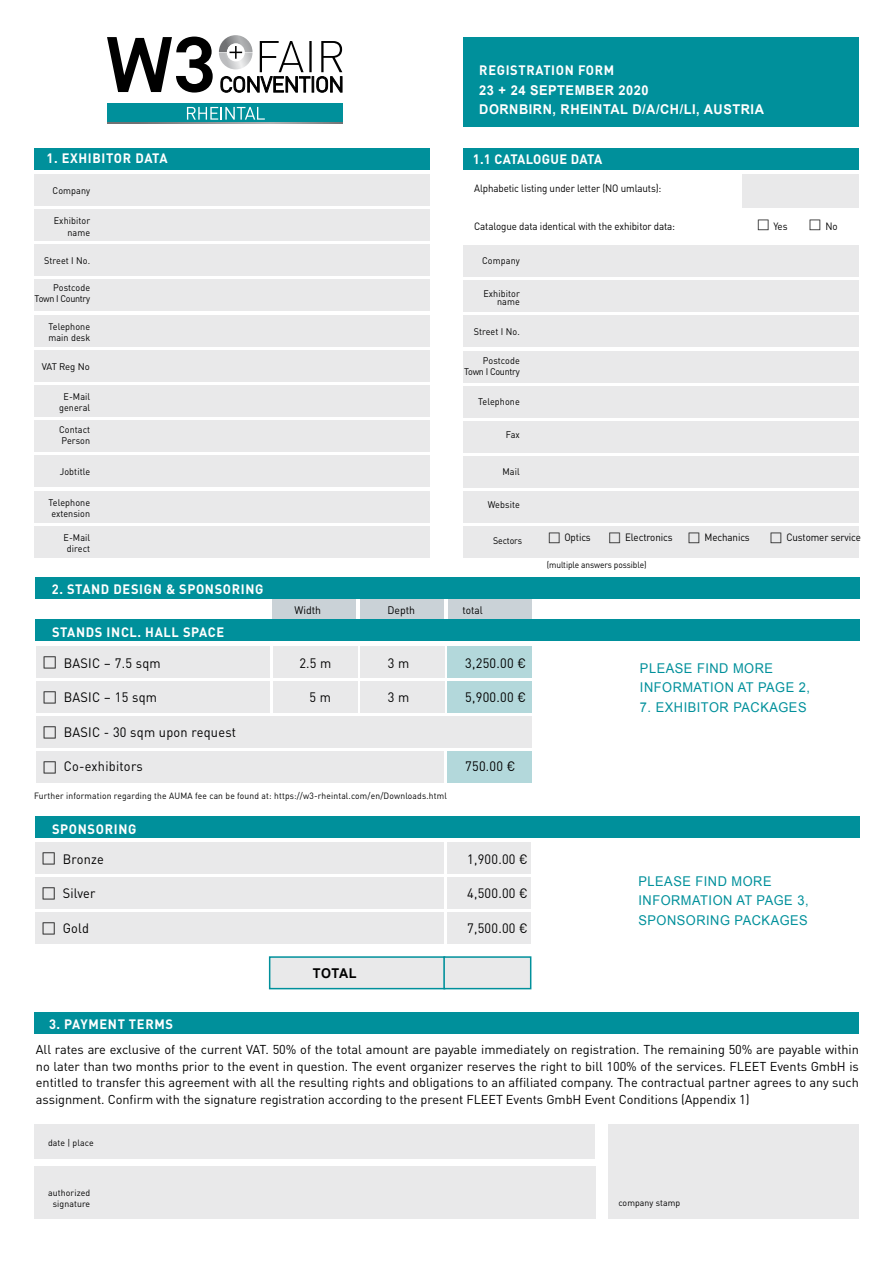
<style>
.page{position:relative;width:893px;height:1263px;background:#fff}
.page>*{position:absolute;margin:0;border:0;box-sizing:border-box;transform-origin:0 0}
.t1{font:13.5px "DINOT";letter-spacing:.02em;color:#000;scale:.94 1}
.t2{font:13.5px/19.5px "Arial";letter-spacing:.04em;color:#00909b;scale:.95 1}
.t3{font:700 13.5px "DINOT";letter-spacing:.05em;color:#fff;scale:.95 1}
.t4{font:700 13.5px/19.5px "Arial";letter-spacing:.04em;color:#fff;scale:.95 1}
.t5{font:700 13.5px "DINOT";letter-spacing:.02em;color:#fff;scale:.95 1}
.t6{font:700 13.5px "Arial";letter-spacing:.04em;color:#000;scale:.94 1}
.t7{font:12.75px/16.5px "DINOT";letter-spacing:-.005em;color:#000;text-align:justify}
.t8{font:10.8px "DINOT";color:#000}
.t9{font:10.8px "DINOT";color:#000;scale:.93 1}
.t10{font:10.5px "DINOT";letter-spacing:-.01em;color:#000;scale:.93 1}
.t11{font:9.6px/11.1px "DINOT";letter-spacing:.01em;color:#000;scale:.94 1}
.t12{font:9.6px/11.1px "DINOT";letter-spacing:-.025em;color:#000;text-align:right;scale:.94 1}
.t13{font:9.6px "DINOT";letter-spacing:.01em;color:#000}
.t14{font:9.45px "DINOT";letter-spacing:-.01em;color:#000;scale:.93 1}
.t15{font:9px "DINOT";letter-spacing:.01em;color:#000;scale:.94 1}
.t16{font:9px/10.5px "DINOT";letter-spacing:.01em;color:#000;text-align:center}
.t17{font:9px "DINOT";letter-spacing:-.01em;color:#000;scale:.93 1}
</style>
<div class="page">
<div style="left:272px;top:594px;width:84px;height:30px;background:#cad2d7"></div>
<div style="left:360px;top:594px;width:84px;height:30px;background:#cad2d7"></div>
<div style="left:448px;top:594px;width:84px;height:30px;background:#cad2d7"></div>
<div style="left:34px;top:174px;width:395px;height:32px;background:#e9e9ea"></div>
<div style="left:34px;top:209px;width:395px;height:32px;background:#e9e9ea"></div>
<div style="left:34px;top:244px;width:395px;height:32px;background:#e9e9ea"></div>
<div style="left:34px;top:280px;width:395px;height:31px;background:#e9e9ea"></div>
<div style="left:34px;top:315px;width:395px;height:31px;background:#e9e9ea"></div>
<div style="left:34px;top:350px;width:395px;height:32px;background:#e9e9ea"></div>
<div style="left:34px;top:385px;width:395px;height:32px;background:#e9e9ea"></div>
<div style="left:34px;top:420px;width:395px;height:32px;background:#e9e9ea"></div>
<div style="left:34px;top:456px;width:395px;height:31px;background:#e9e9ea"></div>
<div style="left:463px;top:245px;width:396px;height:32px;background:#e9e9ea"></div>
<div style="left:463px;top:280px;width:396px;height:32px;background:#e9e9ea"></div>
<div style="left:463px;top:316px;width:396px;height:31px;background:#e9e9ea"></div>
<div style="left:463px;top:351px;width:396px;height:31px;background:#e9e9ea"></div>
<div style="left:463px;top:386px;width:396px;height:32px;background:#e9e9ea"></div>
<div style="left:463px;top:421px;width:396px;height:32px;background:#e9e9ea"></div>
<div style="left:463px;top:456px;width:396px;height:32px;background:#e9e9ea"></div>
<div style="left:463px;top:491px;width:396px;height:32px;background:#e9e9ea"></div>
<div style="left:463px;top:526px;width:396px;height:32px;background:#e9e9ea"></div>
<div style="left:34px;top:526px;width:395px;height:32px;background:#e9e9ea"></div>
<div style="left:34px;top:148px;width:395px;height:22px;background:#00909b"></div>
<div style="left:35px;top:577px;width:825px;height:22px;background:#00909b"></div>
<div style="left:35px;top:619px;width:825px;height:22px;background:#00909b"></div>
<div style="left:35px;top:816px;width:825px;height:22px;background:#00909b"></div>
<div style="left:35px;top:842px;width:409px;height:31px;background:#e9e9ea"></div>
<div style="left:447px;top:912px;width:84px;height:32px;background:#e9e9ea"></div>
<div style="left:447px;top:877px;width:84px;height:32px;background:#e9e9ea"></div>
<div style="left:447px;top:842px;width:84px;height:31px;background:#e9e9ea"></div>
<div style="left:35px;top:912px;width:409px;height:32px;background:#e9e9ea"></div>
<div style="left:35px;top:877px;width:409px;height:32px;background:#e9e9ea"></div>
<div style="left:742px;top:174px;width:117px;height:34px;background:#e9e9ea"></div>
<div style="left:34px;top:491px;width:395px;height:32px;background:#e9e9ea"></div>
<div style="left:463px;top:148px;width:396px;height:22px;background:#00909b"></div>
<div style="left:36px;top:646px;width:234px;height:31px;background:#e9e9ea"></div>
<div style="left:448px;top:646px;width:84px;height:31px;background:#b3d8db"></div>
<div style="left:448px;top:681px;width:84px;height:32px;background:#b3d8db"></div>
<div style="left:448px;top:751px;width:84px;height:31px;background:#b3d8db"></div>
<div style="left:360px;top:646px;width:84px;height:31px;background:#e9e9ea"></div>
<div style="left:360px;top:681px;width:84px;height:32px;background:#e9e9ea"></div>
<div style="left:273px;top:646px;width:84px;height:31px;background:#e9e9ea"></div>
<div style="left:273px;top:681px;width:84px;height:32px;background:#e9e9ea"></div>
<div style="left:36px;top:716px;width:496px;height:32px;background:#e9e9ea"></div>
<div style="left:36px;top:751px;width:408px;height:31px;background:#e9e9ea"></div>
<div style="left:36px;top:681px;width:234px;height:32px;background:#e9e9ea"></div>
<div style="left:269px;top:956px;width:176px;height:33px;background:#e9e9ea;border:2px solid #00909b"></div>
<div style="left:443px;top:956px;width:88px;height:33px;background:#e9e9ea;border:2px solid #00909b"></div>
<div style="left:463px;top:37px;width:396px;height:89px;background:#00909b"></div>
<div style="left:34px;top:1012px;width:825px;height:21px;background:#00909b"></div>
<div style="left:35px;top:1124px;width:560px;height:34px;background:#e9e9ea"></div>
<div style="left:34px;top:1167px;width:561px;height:52px;background:#e9e9ea"></div>
<div style="left:608px;top:1124px;width:251px;height:95px;background:#e9e9ea"></div>
<svg style="left:107px;top:37px;width:106px;height:56px"></svg>
<div style="left:107px;top:103px;width:236px;height:20px;background:#00909b"></div>
<svg style="left:187px;top:107px;width:78px;height:13px"></svg>
<svg style="left:219px;top:35px;width:123px;height:58px"></svg>
<svg style="left:107px;top:122px;width:236px;height:1px"></svg>
<p class="t3" style="left:47px;top:147px;width:129px">1. EXHIBITOR DATA</p>
<p class="t11" style="left:53px;top:184px;width:42px">Company</p>
<p class="t11" style="left:54px;top:215px;width:40px;text-align:right">Exhibitor name</p>
<p class="t11" style="left:44px;top:254px;width:51px">Street I No.</p>
<p class="t12" style="left:35px;top:281px;width:61px">Postcode<br>Town I Country</p>
<p class="t11" style="left:48px;top:320px;width:46px">Telephone main desk</p>
<p class="t13" style="left:42px;top:359px;width:50px">VAT Reg No</p>
<p class="t11" style="left:59px;top:390px;width:35px;text-align:center">E-Mail general</p>
<p class="t11" style="left:59px;top:423px;width:35px">Contact<br>Person</p>
<p class="t11" style="left:60px;top:465px;width:34px">Jobtitle</p>
<p class="t11" style="left:48px;top:496px;width:46px">Telephone extension</p>
<p class="t11" style="left:64px;top:531px;width:30px;text-align:center">E-Mail direct</p>
<p class="t3" style="left:52px;top:579px;width:224px">2. STAND DESIGN &amp; SPONSORING</p>
<p class="t3" style="left:52px;top:621px;width:183px">STANDS INCL. HALL SPACE</p>
<p class="t3" style="left:479px;top:60px;width:144px">REGISTRATION FORM</p>
<p class="t4" style="left:479px;top:80px;width:301px">23 + 24 SEPTEMBER 2020<br>DORNBIRN, RHEINTAL D/A/CH/LI, AUSTRIA</p>
<p class="t5" style="left:473px;top:149px;width:138px">1.1 CATALOGUE DATA</p>
<p class="t10" style="left:474px;top:180px;width:203px">Alphabetic listing under letter (NO umlauts):</p>
<p class="t10" style="left:474px;top:218px;width:218px">Catalogue data identical with the exhibitor data:</p>
<p class="t10" style="left:773px;top:218px;width:17px">Yes</p>
<p class="t10" style="left:826px;top:218px;width:15px">No</p>
<p class="t11" style="left:482px;top:254px;width:42px">Company</p>
<p class="t11" style="left:483px;top:288px;width:40px;line-height:8.4px;text-align:right">Exhibitor name</p>
<p class="t11" style="left:474px;top:325px;width:51px">Street I No.</p>
<p class="t12" style="left:464px;top:354px;width:61px">Postcode<br>Town I Country</p>
<p class="t11" style="left:478px;top:395px;width:46px">Telephone</p>
<p class="t11" style="left:506px;top:429px;width:16px">Fax</p>
<p class="t11" style="left:503px;top:465px;width:20px">Mail</p>
<p class="t11" style="left:488px;top:499px;width:36px">Website</p>
<p class="t14" style="left:493px;top:533px;width:33px">Sectors</p>
<p class="t10" style="left:564px;top:529px;width:30px">Optics</p>
<p class="t10" style="left:625px;top:529px;width:52px">Electronics</p>
<p class="t10" style="left:704px;top:529px;width:50px">Mechanics</p>
<p class="t10" style="left:786px;top:529px;width:82px">Customer service</p>
<p class="t17" style="left:547px;top:558px;width:109px">(multiple answers possible)</p>
<p class="t8" style="left:294px;top:601px;width:28px">Width</p>
<p class="t8" style="left:387px;top:601px;width:29px">Depth</p>
<p class="t9" style="left:462px;top:601px;width:23px">total</p>
<p class="t1" style="left:64px;top:653px;width:105px">BASIC – 7.5 sqm</p>
<p class="t1" style="left:299px;top:653px;width:36px">2.5 m</p>
<p class="t1" style="left:388px;top:653px;width:24px">3 m</p>
<p class="t1" style="left:465px;top:653px;width:66px">3,250.00 €</p>
<p class="t1" style="left:64px;top:687px;width:101px">BASIC – 15 sqm</p>
<p class="t1" style="left:310px;top:687px;width:24px">5 m</p>
<p class="t1" style="left:388px;top:687px;width:24px">3 m</p>
<p class="t1" style="left:465px;top:687px;width:66px">5,900.00 €</p>
<p class="t1" style="left:64px;top:722px;width:185px">BASIC - 30 sqm upon request</p>
<p class="t1" style="left:64px;top:756px;width:86px">Co-exhibitors</p>
<p class="t1" style="left:465px;top:756px;width:55px">750.00 €</p>
<p class="t15" style="left:34px;top:789px;width:441px">Further information regarding the AUMA fee can be found at: https://w3-rheintal.com/en/Downloads.html</p>
<p class="t3" style="left:52px;top:818px;width:90px">SPONSORING</p>
<p class="t1" style="left:63px;top:849px;width:45px">Bronze</p>
<p class="t1" style="left:467px;top:849px;width:66px">1,900.00 €</p>
<p class="t1" style="left:63px;top:883px;width:37px">Silver</p>
<p class="t1" style="left:467px;top:883px;width:66px">4,500.00 €</p>
<p class="t1" style="left:63px;top:918px;width:30px">Gold</p>
<p class="t1" style="left:467px;top:918px;width:66px">7,500.00 €</p>
<p class="t6" style="left:313px;top:965px;width:48px">TOTAL</p>
<p class="t2" style="left:640px;top:659px;width:181px">PLEASE FIND MORE<br>INFORMATION AT PAGE 2,</p>
<p class="t2" style="left:640px;top:698px;width:177px">7. EXHIBITOR PACKAGES</p>
<p class="t2" style="left:638px;top:871px;width:181px">PLEASE FIND MORE<br>INFORMATION AT PAGE 3,<br>SPONSORING PACKAGES</p>
<p class="t3" style="left:49px;top:1013px;width:132px">3. PAYMENT TERMS</p>
<p class="t7" style="left:36px;top:1040px;width:824px">All rates are exclusive of the current VAT. 50% of the total amount are payable immediately on registration. The remaining 50% are payable within no later than two months prior to the event in question. The event organizer reserves the right to bill 100% of the services. FLEET Events GmbH is entitled to transfer this agreement with all the resulting rights and obligations to an affiliated company. The contractual partner agrees to any such assignment. Confirm with the signature registration according to the present FLEET Events GmbH Event Conditions (Appendix 1)</p>
<p class="t16" style="left:48px;top:1137px;width:47px">date | place</p>
<p class="t16" style="left:48px;top:1187px;width:43px">authorized signature</p>
<p class="t16" style="left:618px;top:1197px;width:63px">company stamp</p>
</div>
